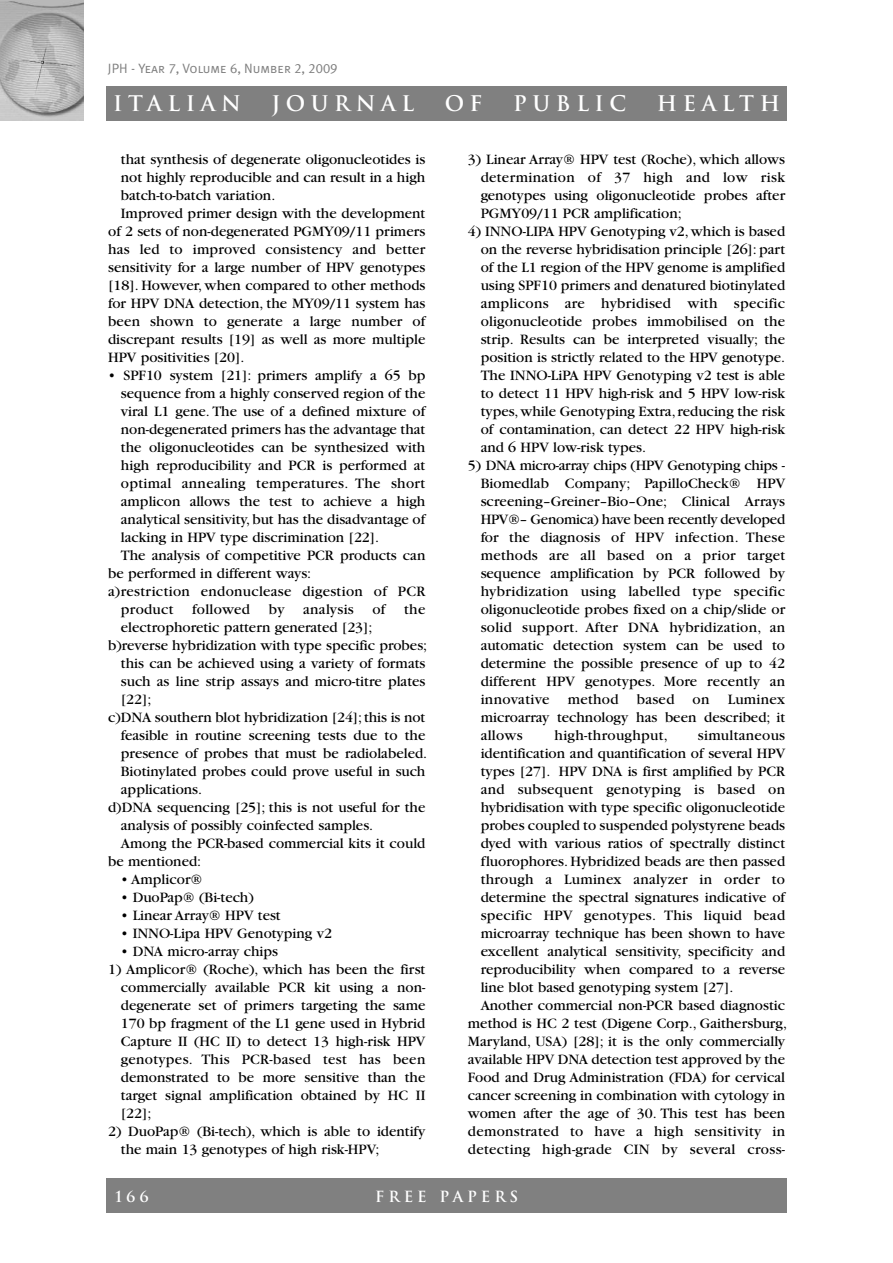
<style>
.page{position:relative;width:893px;height:1263px;background:#fff}
.page>*{position:absolute;margin:0;border:0;box-sizing:border-box;transform-origin:0 0}
.t1{font:700 21px "Trajan";letter-spacing:.265em;color:#fff}
.t2{font:15px/18px "Garamond";color:#000;text-align:justify}
.t3{font:15px "Garamond";letter-spacing:.02em;color:#000}
.t4{font:700 15px "Trajan";letter-spacing:.265em;color:#fff}
.t5{font:13.5px "Meta Plus Normal Caps";color:#808080}
</style>
<div class="page">
<div style="left:0;top:0;width:84px;height:5px;background:#b8b8b8"></div>
<img style="left:0;top:1px;width:84px;height:119px">
<div style="left:106px;top:1179px;width:681px;height:34px;background:#808080"></div>
<div style="left:106px;top:86px;width:681px;height:34px;background:#808080"></div>
<p class="t5" style="left:108px;top:60px;width:231px">JPH - Year 7, Volume 6, Number 2, 2009</p>
<h1 class="t1" style="left:113px;top:91px;width:129px">ITALIAN</h1>
<h1 class="t1" style="left:272px;top:91px;width:144px">JOURNAL</h1>
<h1 class="t1" style="left:445px;top:91px;width:39px">O F</h1>
<h1 class="t1" style="left:513px;top:91px;width:115px">PUBLIC</h1>
<h1 class="t1" style="left:657px;top:91px;width:125px">HEALTH</h1>
<p class="t2" style="left:121px;top:151px;width:306px">that synthesis of degenerate oligonucleotides is</p>
<p class="t2" style="left:121px;top:169px;width:306px">not highly reproducible and can result in a high</p>
<p class="t2" style="left:121px;top:187px;width:156px">batch-to-batch variation.</p>
<p class="t2" style="left:121px;top:205px;width:306px">Improved primer design with the development</p>
<p class="t2" style="left:108px;top:223px;width:319px">of 2 sets of non-degenerated PGMY09/11 primers</p>
<p class="t2" style="left:108px;top:241px;width:319px">has led to improved consistency and better</p>
<p class="t2" style="left:108px;top:259px;width:319px">sensitivity for a large number of HPV genotypes</p>
<p class="t2" style="left:108px;top:277px;width:319px">[18]. However, when compared to other methods</p>
<p class="t2" style="left:108px;top:295px;width:319px">for HPV DNA detection, the MY09/11 system has</p>
<p class="t2" style="left:108px;top:313px;width:319px">been shown to generate a large number of</p>
<p class="t2" style="left:108px;top:331px;width:319px">discrepant results [19] as well as more multiple</p>
<p class="t2" style="left:108px;top:349px;width:138px">HPV positivities [20].</p>
<p class="t2" style="left:108px;top:367px;width:319px">• SPF10 system [21]: primers amplify a 65 bp</p>
<p class="t2" style="left:121px;top:385px;width:306px">sequence from a highly conserved region of the</p>
<p class="t2" style="left:121px;top:403px;width:306px">viral L1 gene. The use of a defined mixture of</p>
<p class="t2" style="left:121px;top:421px;width:306px">non-degenerated primers has the advantage that</p>
<p class="t2" style="left:121px;top:439px;width:306px">the oligonucleotides can be synthesized with</p>
<p class="t2" style="left:121px;top:457px;width:306px">high reproducibility and PCR is performed at</p>
<p class="t3" style="left:121px;top:478px;width:306px">optimal annealing temperatures. The short</p>
<p class="t2" style="left:121px;top:493px;width:306px">amplicon allows the test to achieve a high</p>
<p class="t2" style="left:121px;top:511px;width:306px">analytical sensitivity, but has the disadvantage of</p>
<p class="t2" style="left:121px;top:529px;width:260px">lacking in HPV type discrimination [22].</p>
<p class="t2" style="left:121px;top:547px;width:306px">The analysis of competitive PCR products can</p>
<p class="t2" style="left:108px;top:565px;width:205px">be performed in different ways:</p>
<p class="t3" style="left:108px;top:586px;width:319px">a)restriction endonuclease digestion of PCR</p>
<p class="t3" style="left:121px;top:604px;width:306px">product followed by analysis of the</p>
<p class="t2" style="left:121px;top:619px;width:253px">electrophoretic pattern generated [23];</p>
<p class="t2" style="left:108px;top:637px;width:321px">b)reverse hybridization with type specific probes;</p>
<p class="t2" style="left:121px;top:655px;width:306px">this can be achieved using a variety of formats</p>
<p class="t2" style="left:121px;top:673px;width:306px">such as line strip assays and micro-titre plates</p>
<p class="t2" style="left:121px;top:691px;width:32px">[22];</p>
<p class="t2" style="left:108px;top:709px;width:319px">c)DNA southern blot hybridization [24];this is not</p>
<p class="t2" style="left:121px;top:727px;width:306px">feasible in routine screening tests due to the</p>
<p class="t2" style="left:121px;top:745px;width:308px">presence of probes that must be radiolabeled.</p>
<p class="t2" style="left:121px;top:763px;width:306px">Biotinylated probes could prove useful in such</p>
<p class="t2" style="left:121px;top:781px;width:83px">applications.</p>
<p class="t2" style="left:108px;top:799px;width:319px">d)DNA sequencing [25]; this is not useful for the</p>
<p class="t2" style="left:121px;top:817px;width:254px">analysis of possibly coinfected samples.</p>
<p class="t2" style="left:121px;top:835px;width:306px">Among the PCR-based commercial kits it could</p>
<p class="t2" style="left:108px;top:853px;width:95px">be mentioned:</p>
<p class="t2" style="left:121px;top:871px;width:83px">• Amplicor®</p>
<p class="t2" style="left:121px;top:889px;width:134px">• DuoPap® (Bi-tech)</p>
<p class="t2" style="left:121px;top:907px;width:161px">• Linear Array® HPV test</p>
<p class="t2" style="left:121px;top:925px;width:213px">• INNO-Lipa HPV Genotyping v2</p>
<p class="t2" style="left:121px;top:943px;width:159px">• DNA micro-array chips</p>
<p class="t2" style="left:121px;top:961px;width:306px;text-indent:-13px">1) Amplicor® (Roche), which has been the first commercially available PCR kit using a non&shy;degenerate set of primers targeting the same 170 bp fragment of the L1 gene used in Hybrid Capture II (HC II) to detect 13 high-risk HPV genotypes. This PCR-based test has been demonstrated to be more sensitive than the target signal amplification obtained by HC II [22];</p>
<p class="t2" style="left:121px;top:1123px;width:306px;text-indent:-13px">2) DuoPap® (Bi-tech), which is able to identify the main 13 genotypes of high risk-HPV;</p>
<p class="t2" style="left:481px;top:151px;width:306px;text-indent:-13px">3) Linear Array® HPV test (Roche), which allows determination of 37 high and low risk genotypes using oligonucleotide probes after PGMY09/11 PCR amplification;</p>
<p class="t2" style="left:481px;top:223px;width:306px;text-indent:-13px">4) INNO-LIPA HPV Genotyping v2, which is based on the reverse hybridisation principle [26]: part of the L1 region of the HPV genome is amplified using SPF10 primers and denatured biotinylated amplicons are hybridised with specific oligonucleotide probes immobilised on the strip. Results can be interpreted visually; the position is strictly related to the HPV genotype.<br>The INNO-LiPA HPV Genotyping v2 test is able to detect 11 HPV high-risk and 5 HPV low-risk types,while Genotyping Extra,reducing the risk of contamination, can detect 22 HPV high-risk and 6 HPV low-risk types.</p>
<p class="t2" style="left:481px;top:457px;width:306px;text-indent:-13px">5) DNA micro-array chips (HPV Genotyping chips - Biomedlab Company; PapilloCheck® HPV screening–Greiner–Bio–One; Clinical Arrays HPV®– Genomica) have been recently developed for the diagnosis of HPV infection. These methods are all based on a prior target sequence amplification by PCR followed by hybridization using labelled type specific oligonucleotide probes fixed on a chip/slide or solid support. After DNA hybridization, an automatic detection system can be used to determine the possible presence of up to 42 different HPV genotypes. More recently an innovative method based on Luminex microarray technology has been described; it allows</p>
<p class="t3" style="left:555px;top:730px;width:115px">high-throughput,</p>
<p class="t3" style="left:698px;top:730px;width:89px">simultaneous</p>
<p class="t2" style="left:481px;top:745px;width:306px">identification and quantification of several HPV</p>
<p class="t2" style="left:481px;top:763px;width:306px">types [27]. HPV DNA is first amplified by PCR</p>
<p class="t3" style="left:481px;top:784px;width:306px">and subsequent genotyping is based on</p>
<p class="t2" style="left:481px;top:799px;width:306px">hybridisation with type specific oligonucleotide</p>
<p class="t2" style="left:481px;top:817px;width:306px">probes coupled to suspended polystyrene beads</p>
<p class="t2" style="left:481px;top:835px;width:306px">dyed with various ratios of spectrally distinct</p>
<p class="t2" style="left:481px;top:853px;width:306px">fluorophores. Hybridized beads are then passed</p>
<p class="t3" style="left:481px;top:874px;width:306px">through a Luminex analyzer in order to</p>
<p class="t2" style="left:481px;top:889px;width:306px">determine the spectral signatures indicative of</p>
<p class="t3" style="left:481px;top:910px;width:306px">specific HPV genotypes. This liquid bead</p>
<p class="t2" style="left:481px;top:925px;width:306px">microarray technique has been shown to have</p>
<p class="t2" style="left:481px;top:943px;width:306px">excellent analytical sensitivity, specificity and</p>
<p class="t2" style="left:481px;top:961px;width:306px">reproducibility when compared to a reverse</p>
<p class="t2" style="left:481px;top:979px;width:254px">line blot based genotyping system [27].</p>
<p class="t2" style="left:481px;top:997px;width:306px">Another commercial non-PCR based diagnostic</p>
<p class="t2" style="left:468px;top:1015px;width:321px">method is HC 2 test (Digene Corp., Gaithersburg,</p>
<p class="t2" style="left:468px;top:1033px;width:319px">Maryland, USA) [28]; it is the only commercially</p>
<p class="t2" style="left:468px;top:1051px;width:319px">available HPV DNA detection test approved by the</p>
<p class="t2" style="left:468px;top:1069px;width:319px">Food and Drug Administration (FDA) for cervical</p>
<p class="t2" style="left:468px;top:1087px;width:319px">cancer screening in combination with cytology in</p>
<p class="t2" style="left:468px;top:1105px;width:319px">women after the age of 30. This test has been</p>
<p class="t3" style="left:468px;top:1126px;width:319px">demonstrated to have a high sensitivity in</p>
<p class="t3" style="left:468px;top:1144px;width:319px">detecting high-grade CIN by several cross-</p>
<p class="t4" style="left:115px;top:1187px;width:36px">166</p>
<p class="t4" style="left:375px;top:1187px;width:145px">freE PAPERS</p>
</div>
